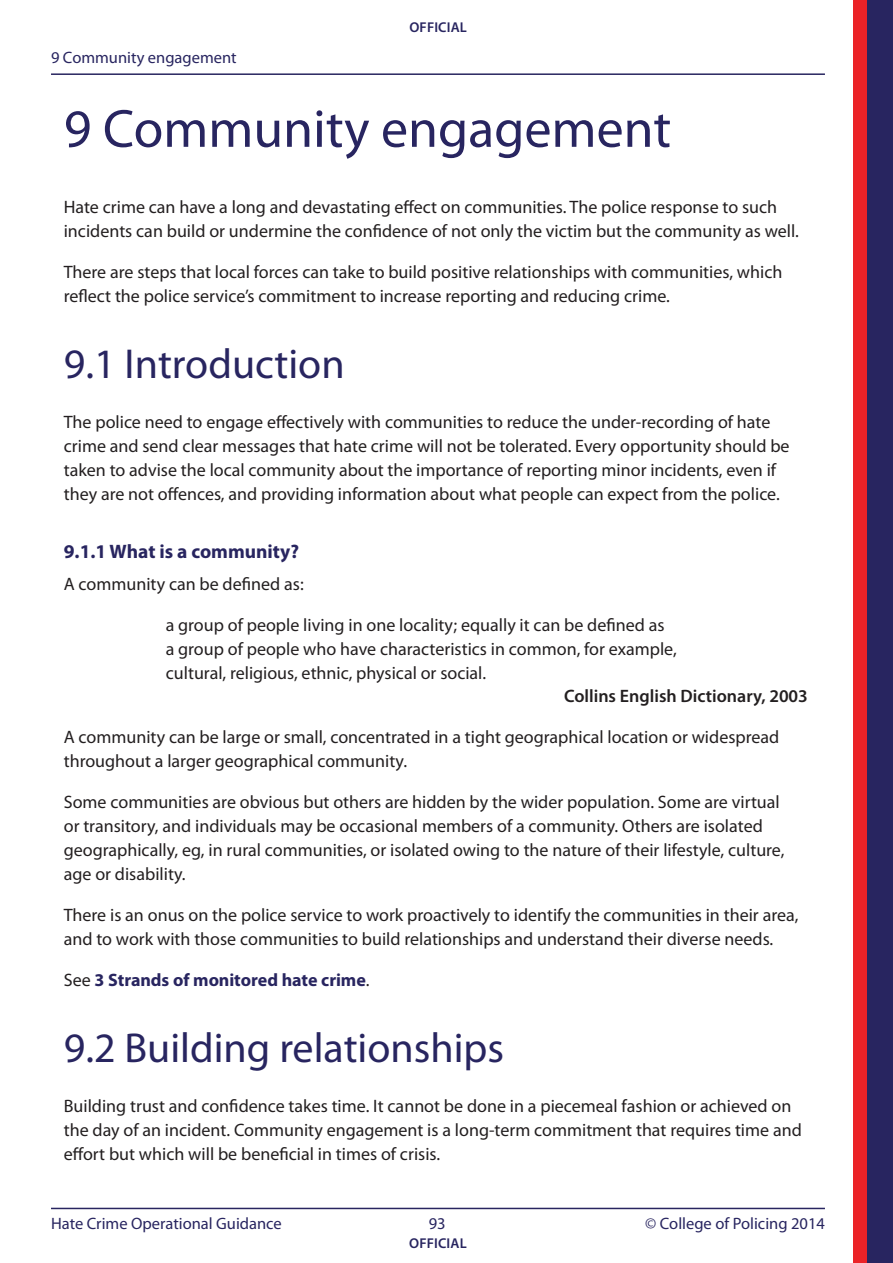
<style>
.page{position:relative;width:893px;height:1263px;background:#fff}
.page>*{position:absolute;margin:0;border:0;box-sizing:border-box;transform-origin:0 0}
.Section_header{font:54px "Myriad Pro";color:#282560}
.Sub_section_header{font:42px "Myriad Pro";color:#282560}
.Sub_header{font:700 19.5px "Myriad Pro";color:#282560}
.Body_copy{font:18px/24px "Myriad Pro";color:#231f20}
.Body_copy-2{font:700 18px "Myriad Pro";letter-spacing:-.005em;color:#282560}
.Body_copy-3{font:600 18px "Myriad Pro";color:#231f20}
.t1{font:16.5px "Myriad Pro";color:#282560}
.t2{font:600 14.25px "Myriad Pro";letter-spacing:.01em;color:#282560}
.s1{font-weight:400;color:#231f20}
</style>
<div class="page">
<div style="left:863px;top:0;width:30px;height:1263px;background:#282560"></div>
<div style="left:853px;top:0;width:13px;height:1263px;background:#eb2227"></div>
<hr style="left:51px;top:73px;width:774px;height:2px;background:#282560">
<hr style="left:51px;top:1208px;width:774px;height:1px;background:#282560">
<p class="t1" style="left:51px;top:48px;width:187px">9 Community engagement</p>
<p class="t2" style="left:409px;top:18px;width:59px">OFFICIAL</p>
<p class="Section_header" style="left:64px;top:95px;width:609px">9 Community engagement</p>
<p class="Body_copy" style="left:64px;top:195px;width:737px">Hate crime can have a long and devastating effect on communities. The police response to such incidents can build or undermine the confidence of not only the victim but the community as well.</p>
<p class="Body_copy" style="left:64px;top:260px;width:720px">There are steps that local forces can take to build positive relationships with communities, which reflect the police service’s commitment to increase reporting and reducing crime.</p>
<p class="Sub_section_header" style="left:64px;top:338px;width:282px">9.1 Introduction</p>
<p class="Body_copy" style="left:64px;top:409px;width:727px">The police need to engage effectively with communities to reduce the under-recording of hate crime and send clear messages that hate crime will not be tolerated. Every opportunity should be taken to advise the local community about the importance of reporting minor incidents, even if they are not offences, and providing information about what people can expect from the police.</p>
<p class="Sub_header" style="left:64px;top:538px;width:237px">9.1.1 What is a community?</p>
<p class="Body_copy" style="left:64px;top:572px;width:241px">A community can be defined as:</p>
<p class="Body_copy" style="left:166px;top:613px;width:512px">a group of people living in one locality; equally it can be defined as a group of people who have characteristics in common, for example, cultural, religious, ethnic, physical or social.</p>
<p class="Body_copy-3" style="left:564px;top:685px;width:245px">Collins English Dictionary, 2003</p>
<p class="Body_copy" style="left:64px;top:725px;width:717px">A community can be large or small, concentrated in a tight geographical location or widespread throughout a larger geographical community.</p>
<p class="Body_copy" style="left:64px;top:790px;width:722px">Some communities are obvious but others are hidden by the wider population. Some are virtual or transitory, and individuals may be occasional members of a community. Others are isolated geographically, eg, in rural communities, or isolated owing to the nature of their lifestyle, culture, age or disability.</p>
<p class="Body_copy" style="left:64px;top:903px;width:736px">There is an onus on the police service to work proactively to identify the communities in their area, and to work with those communities to build relationships and understand their diverse needs.</p>
<p class="Body_copy-2" style="left:64px;top:968px;width:307px"><span class="s1">See</span> 3 Strands of monitored hate crime<span class="s1">.</span></p>
<p class="Sub_section_header" style="left:64px;top:1022px;width:442px">9.2 Building relationships</p>
<p class="Body_copy" style="left:64px;top:1093px;width:740px">Building trust and confidence takes time. It cannot be done in a piecemeal fashion or achieved on the day of an incident. Community engagement is a long-term commitment that requires time and effort but which will be beneficial in times of crisis.</p>
<p class="t1" style="left:51px;top:1213px;width:232px">Hate Crime Operational Guidance</p>
<p class="t1" style="left:429px;top:1213px;width:18px">93</p>
<p class="t1" style="left:645px;top:1213px;width:181px">© College of Policing 2014</p>
<p class="t2" style="left:409px;top:1234px;width:59px">OFFICIAL</p>
</div>
